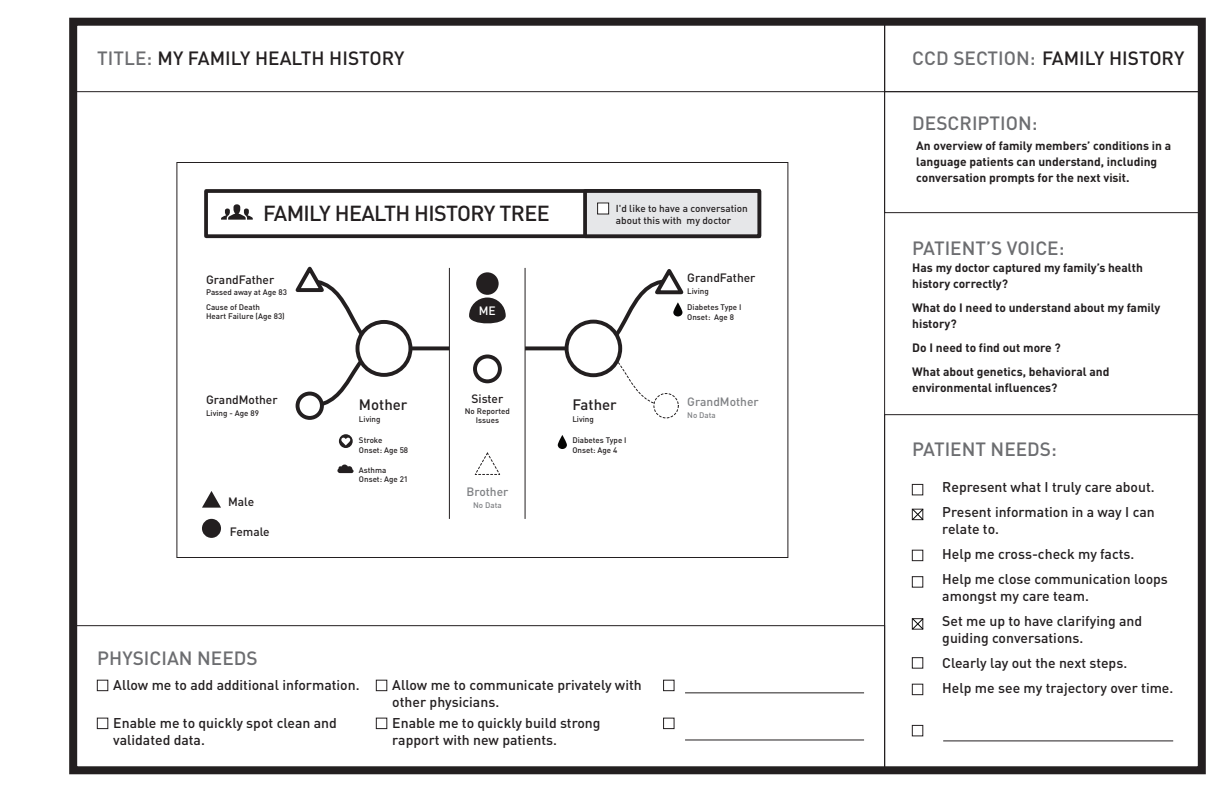
<style>
.page{position:relative;width:1224px;height:792px;background:#fff}
.page>*{position:absolute;margin:0;border:0;box-sizing:border-box;transform-origin:0 0}
.t1{font:500 21.5px "DIN";letter-spacing:-.03em;color:#231f20}
.t2{font:500 19px "DIN";color:#6c6d70}
.t3{font:500 19px "DIN";color:#231f20}
.t4{font:500 15px "DIN";color:#231f20}
.t5{font:500 14px/25px "DIN";color:#231f20}
.t6{font:700 12px/16px "DIN";color:#231f20}
.t7{font:500 12px "DIN";color:#231f20}
.t8{font:500 12px "DIN";color:#808285}
.t9{font:500 12px "DIN";color:#fff}
.t10{font:500 10px/12px "DIN";color:#231f20}
.t11{font:500 8px/9.6px "DIN";color:#231f20}
.t12{font:500 8px "DIN";color:#808285}
.s1{color:#6c6d70}
</style>
<div class="page">
<div style="left:69px;top:18px;width:1137px;height:756px;border:8px solid #231f20"></div>
<div style="left:884px;top:414px;width:318px;height:356px;border:1px solid #231f20"></div>
<div style="left:73px;top:21px;width:812px;height:71px;border:1px solid #231f20"></div>
<div style="left:884px;top:21px;width:318px;height:71px;border:1px solid #231f20"></div>
<div style="left:884px;top:91px;width:318px;height:122px;border:1px solid #231f20"></div>
<div style="left:97px;top:680px;width:11px;height:11px;border:1px solid #231f20"></div>
<div style="left:912px;top:550px;width:11px;height:11px;border:1px solid #231f20"></div>
<div style="left:912px;top:576px;width:11px;height:12px;border:1px solid #231f20"></div>
<div style="left:912px;top:657px;width:11px;height:12px;border:1px solid #231f20"></div>
<div style="left:912px;top:684px;width:11px;height:11px;border:1px solid #231f20"></div>
<div style="left:97px;top:718px;width:11px;height:11px;border:1px solid #231f20"></div>
<div style="left:73px;top:625px;width:812px;height:146px;border:1px solid #231f20"></div>
<div style="left:912px;top:484px;width:11px;height:11px;border:1px solid #231f20"></div>
<div style="left:376px;top:680px;width:11px;height:11px;border:1px solid #231f20"></div>
<div style="left:376px;top:718px;width:11px;height:11px;border:1px solid #231f20"></div>
<hr style="left:685px;top:692px;width:179px;height:1px;background:#231f20">
<div style="left:663px;top:680px;width:12px;height:11px;border:1px solid #231f20"></div>
<hr style="left:685px;top:739px;width:179px;height:1px;background:#231f20">
<div style="left:663px;top:718px;width:12px;height:11px;border:1px solid #231f20"></div>
<hr style="left:943px;top:740px;width:230px;height:1px;background:#231f20">
<div style="left:912px;top:725px;width:11px;height:11px;border:1px solid #231f20"></div>
<svg style="left:176px;top:162px;width:612px;height:396px"></svg>
<svg style="left:298px;top:394px;width:24px;height:24px"></svg>
<div style="left:296px;top:392px;width:28px;height:28px;border:4px solid #231f20;border-radius:50%"></div>
<div style="left:357px;top:322px;width:53px;height:53px;background:#fff;border-radius:50%"></div>
<div style="left:356px;top:320px;width:56px;height:57px;border:4px solid #231f20;border-radius:50%"></div>
<svg style="left:526px;top:346px;width:39px;height:4px"></svg>
<div style="left:567px;top:322px;width:53px;height:53px;background:#fff;border-radius:50%"></div>
<div style="left:565px;top:320px;width:57px;height:57px;border:4px solid #231f20;border-radius:50%"></div>
<div style="left:654px;top:394px;width:24px;height:24px;background:#fff;border-radius:50%"></div>
<div style="left:653px;top:393px;width:26px;height:25px;border:1px dashed #231f20;border-radius:50%"></div>
<svg style="left:558px;top:435px;width:9px;height:14px"></svg>
<hr style="left:449px;top:268px;width:1px;height:251px;background:#231f20">
<hr style="left:525px;top:268px;width:1px;height:251px;background:#231f20">
<svg style="left:291px;top:263px;width:97px;height:147px"></svg>
<svg style="left:474px;top:452px;width:27px;height:23px"></svg>
<svg style="left:591px;top:266px;width:97px;height:141px"></svg>
<div style="left:202px;top:519px;width:19px;height:19px;background:#231f20;border-radius:50%"></div>
<svg style="left:202px;top:491px;width:19px;height:17px"></svg>
<svg style="left:469px;top:298px;width:37px;height:28px"></svg>
<svg style="left:221px;top:204px;width:32px;height:16px"></svg>
<svg style="left:339px;top:434px;width:14px;height:14px"></svg>
<svg style="left:337px;top:465px;width:17px;height:8px"></svg>
<svg style="left:912px;top:508px;width:12px;height:13px"></svg>
<svg style="left:912px;top:618px;width:12px;height:12px"></svg>
<h2 class="t3" style="left:97px;top:46px;width:309px"><span class="s1">TITLE:</span> MY FAMILY HEALTH HISTORY</h2>
<h1 class="t1" style="left:263px;top:200px;width:288px">FAMILY HEALTH HISTORY TREE</h1>
<p class="t10" style="left:616px;top:202px;width:133px">I'd like to have a conversation about this with my doctor</p>
<p class="t7" style="left:206px;top:272px;width:70px">GrandFather</p>
<p class="t7" style="left:687px;top:270px;width:70px">GrandFather</p>
<p class="t11" style="left:206px;top:285px;width:82px;line-height:14.5px">Passed away at Age 83<br>Cause of Death</p>
<p class="t11" style="left:206px;top:311px;width:80px">Heart Failure (Age 83)</p>
<p class="t7" style="left:206px;top:392px;width:73px">GrandMother</p>
<p class="t11" style="left:206px;top:408px;width:54px">Living - Age 89</p>
<p class="t7" style="left:228px;top:494px;width:28px">Male</p>
<p class="t7" style="left:230px;top:524px;width:41px">Female</p>
<p class="t9" style="left:479px;top:303px;width:18px">ME</p>
<p class="t7" style="left:472px;top:391px;width:33px">Sister</p>
<p class="t4" style="left:572px;top:395px;width:46px">Father</p>
<p class="t4" style="left:359px;top:395px;width:50px">Mother</p>
<p class="t11" style="left:465px;top:406px;width:47px;text-align:center">No Reported<br>Issues</p>
<p class="t11" style="left:572px;top:414px;width:23px">Living</p>
<p class="t11" style="left:359px;top:415px;width:23px">Living</p>
<p class="t11" style="left:359px;top:435px;width:51px">Stroke<br>Onset: Age 58</p>
<p class="t11" style="left:572px;top:435px;width:56px">Diabetes Type I<br>Onset: Age 4</p>
<p class="t11" style="left:359px;top:465px;width:51px">Asthma<br>Onset: Age 21</p>
<p class="t8" style="left:466px;top:484px;width:43px">Brother</p>
<p class="t12" style="left:473px;top:500px;width:30px">No Data</p>
<h2 class="t2" style="left:97px;top:646px;width:162px">PHYSICIAN NEEDS</h2>
<p class="t5" style="left:113px;top:672px;width:248px">Allow me to add additional information.</p>
<p class="t5" style="left:113px;top:714px;width:225px;line-height:17px">Enable me to quickly spot clean and validated data.</p>
<p class="t5" style="left:392px;top:676px;width:251px;line-height:17px">Allow me to communicate privately with other physicians.</p>
<p class="t5" style="left:392px;top:714px;width:210px;line-height:17px">Enable me to quickly build strong rapport with new patients.</p>
<p class="t11" style="left:687px;top:283px;width:56px;line-height:16.5px">Living<br>Diabetes Type I</p>
<p class="t11" style="left:687px;top:312px;width:48px">Onset: Age 8</p>
<p class="t8" style="left:687px;top:394px;width:73px">GrandMother</p>
<p class="t12" style="left:687px;top:410px;width:30px">No Data</p>
<h2 class="t3" style="left:912px;top:46px;width:274px"><span class="s1">CCD SECTION:</span> FAMILY HISTORY</h2>
<h2 class="t2" style="left:912px;top:111px;width:127px">DESCRIPTION:</h2>
<p class="t6" style="left:916px;top:137px;width:257px">An overview of family members’ conditions in a language patients can understand, including conversation prompts for the next visit.</p>
<h2 class="t2" style="left:912px;top:236px;width:154px">PATIENT’S VOICE:</h2>
<p class="t6" style="left:912px;top:259px;width:232px">Has my doctor captured my family’s health history correctly?</p>
<p class="t6" style="left:912px;top:299px;width:249px">What do I need to understand about my family history?</p>
<p class="t6" style="left:912px;top:335px;width:199px;line-height:24px">Do I need to find out more ?<br>What about genetics, behavioral and</p>
<p class="t6" style="left:912px;top:379px;width:147px">environmental influences?</p>
<h2 class="t2" style="left:912px;top:437px;width:146px">PATIENT NEEDS:</h2>
<p class="t5" style="left:942px;top:474px;width:214px">Represent what I truly care about.<br>Present information in a way I can</p>
<p class="t5" style="left:942px;top:516px;width:227px">relate to.<br>Help me cross-check my facts.<br>Help me close communication loops</p>
<p class="t5" style="left:942px;top:583px;width:201px">amongst my care team.<br>Set me up to have clarifying and</p>
<p class="t5" style="left:942px;top:625px;width:233px">guiding conversations.<br>Clearly lay out the next steps.<br>Help me see my trajectory over time.</p>
</div>
